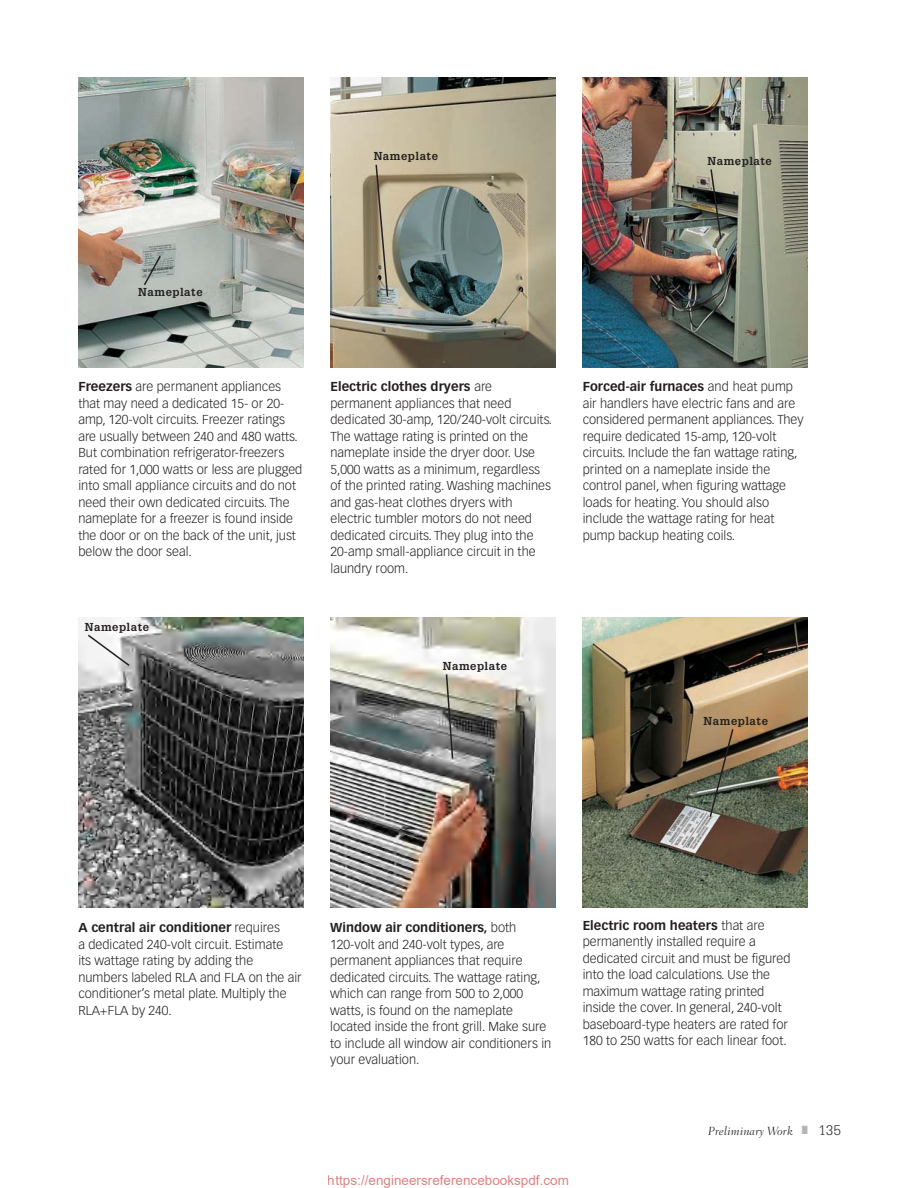
<style>
.page{position:relative;width:897px;height:1188px;background:#fff}
.page>*{position:absolute;margin:0;border:0;box-sizing:border-box;transform-origin:0 0}
.t1{font:13.5px "Arial";color:rgb(191 0 0/.5)}
.t2{font:300 12.75px/16.5px "Vectora LT Std";letter-spacing:.005em;color:#231f20}
.t3{font:italic 300 12px "Fairfield LT Std";letter-spacing:.005em;color:#231f20}
.t4{font:700 11.25px "Glypha LT Std";letter-spacing:.045em;color:#231f20}
.s1{font-weight:700}
.s2{color:#b3b5b8}
.s3{font-family:"Glypha LT Std";font-style:normal;font-size:13.5px}
</style>
<div class="page">
<img style="left:78px;top:78px;width:225px;height:290px">
<img style="left:330px;top:78px;width:225px;height:290px">
<img style="left:142px;top:163px;width:247px;height:135px">
<img style="left:582px;top:78px;width:225px;height:290px">
<svg style="left:709px;top:168px;width:13px;height:73px"></svg>
<img style="left:78px;top:618px;width:225px;height:290px">
<img style="left:330px;top:618px;width:225px;height:290px">
<svg style="left:86px;top:633px;width:368px;height:127px"></svg>
<img style="left:582px;top:618px;width:225px;height:290px">
<svg style="left:708px;top:727px;width:26px;height:92px;background:#6e6752"></svg>
<p class="t4" style="left:373px;top:152px;width:66px">Nameplate</p>
<p class="t4" style="left:707px;top:157px;width:66px">Nameplate</p>
<p class="t4" style="left:138px;top:288px;width:66px">Nameplate</p>
<p class="t2" style="left:78px;top:379px;width:225px"><span class="s1">Freezers</span> are permanent appliances that may need a dedicated 15- or 20- amp, 120-volt circuits. Freezer ratings are usually between 240 and 480 watts.<br>But combination refrigerator-freezers rated for 1,000 watts or less are plugged into small appliance circuits and do not need their own dedicated circuits. The nameplate for a freezer is found inside the door or on the back of the unit, just below the door seal.</p>
<p class="t4" style="left:85px;top:622px;width:66px">Nameplate</p>
<p class="t2" style="left:330px;top:379px;width:223px"><span class="s1">Electric clothes dryers</span> are permanent appliances that need dedicated 30-amp, 120/240-volt circuits.<br>The wattage rating is printed on the nameplate inside the dryer door. Use 5,000 watts as a minimum, regardless of the printed rating. Washing machines and gas-heat clothes dryers with electric tumbler motors do not need dedicated circuits. They plug into the 20-amp small-appliance circuit in the laundry room.</p>
<p class="t4" style="left:443px;top:661px;width:66px">Nameplate</p>
<p class="t2" style="left:582px;top:379px;width:222px"><span class="s1">Forced-air furnaces</span> and heat pump air handlers have electric fans and are considered permanent appliances. They require dedicated 15-amp, 120-volt circuits. Include the fan wattage rating, printed on a nameplate inside the control panel, when figuring wattage loads for heating. You should also include the wattage rating for heat pump backup heating coils.</p>
<p class="t4" style="left:703px;top:717px;width:66px">Nameplate</p>
<p class="t2" style="left:78px;top:920px;width:225px"><span class="s1">A central air conditioner</span> requires<br>a dedicated 240-volt circuit. Estimate<br>its wattage rating by adding the numbers labeled RLA and FLA on the air conditioner’s metal plate. Multiply the RLA+FLA by 240.</p>
<p class="t2" style="left:330px;top:920px;width:222px"><span class="s1">Window air conditioners,</span> both 120-volt and 240-volt types, are permanent appliances that require dedicated circuits. The wattage rating, which can range from 500 to 2,000 watts, is found on the nameplate located inside the front grill. Make sure to include all window air conditioners in your evaluation.</p>
<p class="t2" style="left:582px;top:918px;width:209px"><span class="s1">Electric room heaters</span> that are permanently installed require a dedicated circuit and must be figured into the load calculations. Use the maximum wattage rating printed inside the cover. In general, 240-volt baseboard-type heaters are rated for 180 to 250 watts for each linear foot.</p>
<p class="t1" style="left:328px;top:1171px;width:242px">https://engineersreferencebookspdf.com</p>
<p class="t3" style="left:708px;top:1125px;width:134px">Preliminary Work <span class="s2">■</span> <span class="s3">135</span></p>
</div>
